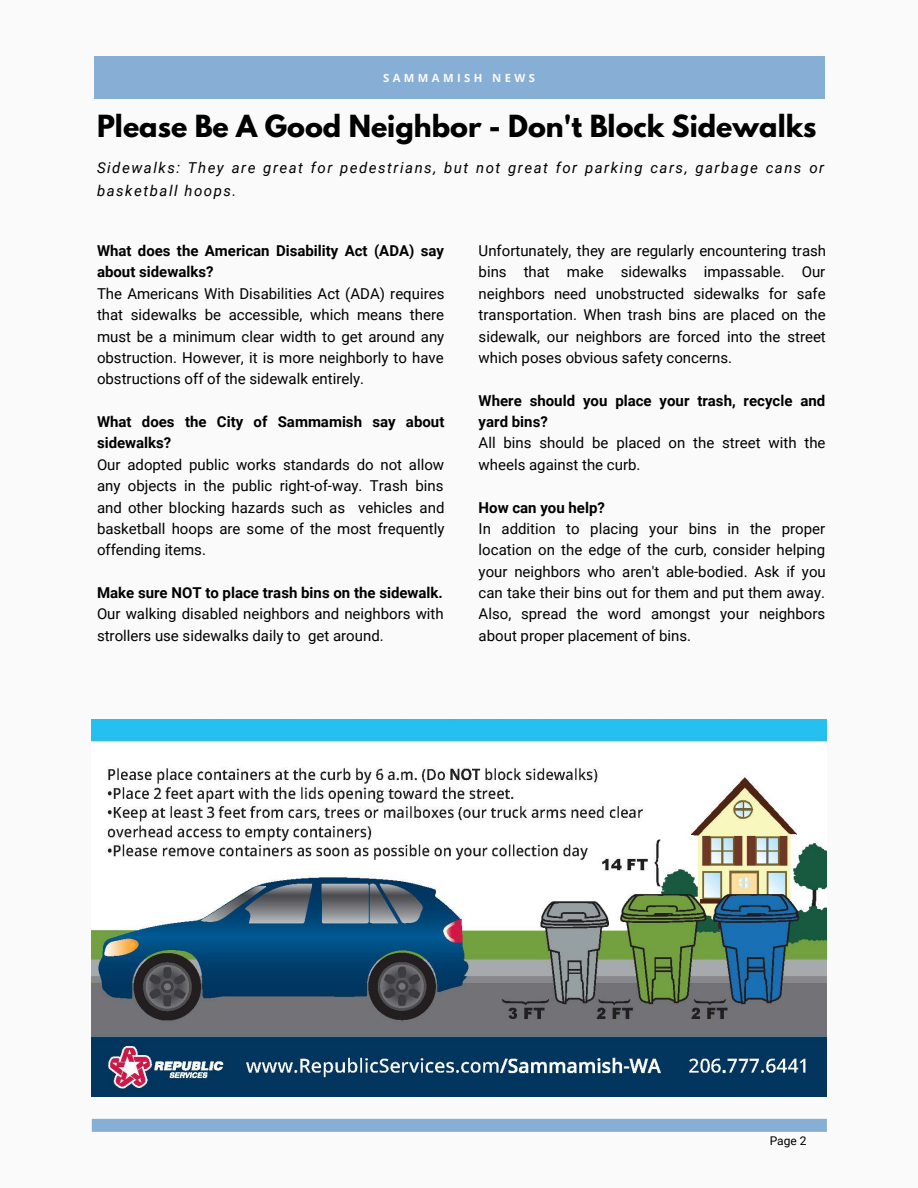
<style>
.page{position:relative;width:918px;height:1188px;background:#fafafa}
.page>*{position:absolute;margin:0;border:0;box-sizing:border-box;transform-origin:0 0}
.t1{font:700 27px "League Spartan";color:#000}
.t2{font:15px/21.3px "Roboto";color:#000;text-align:justify}
.t3{font:700 15px/21.3px "Roboto";color:#000}
.t4{font:italic 15px/22.5px "Roboto";letter-spacing:.1em;color:#000}
.t5{font:12px "Roboto";color:#000}
.t6{font:700 11.25px "Open Sans";letter-spacing:.3em;color:#fafafa}
</style>
<div class="page">
<div style="left:94px;top:56px;width:730px;height:43px;background:#87aed5"></div>
<svg style="left:92px;top:1119px;width:735px;height:13px"></svg>
<img style="left:92px;top:719px;width:734px;height:377px">
<p class="t6" style="left:383px;top:70px;width:153px">SAMMAMISH NEWS</p>
<p class="t1" style="left:97px;top:113px;width:721px">Please Be A Good Neighbor - Don't Block Sidewalks</p>
<p class="t4" style="left:97px;top:157px;width:729px">Sidewalks: They are great for pedestrians, but not great for parking cars, garbage cans or basketball hoops.</p>
<p class="t3" style="left:97px;top:240px;width:349px">What does the American Disability Act (ADA) say about sidewalks?</p>
<p class="t2" style="left:97px;top:283px;width:349px">The Americans With Disabilities Act (ADA) requires that sidewalks be accessible, which means there must be a minimum clear width to get around any obstruction. However, it is more neighborly to have obstructions off of the sidewalk entirely.</p>
<p class="t3" style="left:97px;top:411px;width:349px">What does the City of Sammamish say about sidewalks?</p>
<p class="t2" style="left:97px;top:454px;width:349px">Our adopted public works standards do not allow any objects in the public right-of-way. Trash bins and other blocking hazards such as vehicles and basketball hoops are some of the most frequently offending items.</p>
<p class="t3" style="left:97px;top:582px;width:347px">Make sure NOT to place trash bins on the sidewalk.</p>
<p class="t2" style="left:97px;top:604px;width:348px">Our walking disabled neighbors and neighbors with strollers use sidewalks daily to get around.</p>
<p class="t2" style="left:479px;top:240px;width:349px">Unfortunately, they are regularly encountering trash bins that make sidewalks impassable. Our neighbors need unobstructed sidewalks for safe transportation. When trash bins are placed on the sidewalk, our neighbors are forced into the street which poses obvious safety concerns.</p>
<p class="t3" style="left:479px;top:390px;width:348px">Where should you place your trash, recycle and yard bins?</p>
<p class="t2" style="left:479px;top:433px;width:348px">All bins should be placed on the street with the wheels against the curb.</p>
<p class="t3" style="left:479px;top:497px;width:128px">How can you help?</p>
<p class="t2" style="left:479px;top:518px;width:349px">In addition to placing your bins in the proper location on the edge of the curb, consider helping your neighbors who aren't able-bodied. Ask if you can take their bins out for them and put them away.<br>Also, spread the word amongst your neighbors about proper placement of bins.</p>
<p class="t5" style="left:770px;top:1133px;width:38px">Page 2</p>
</div>
